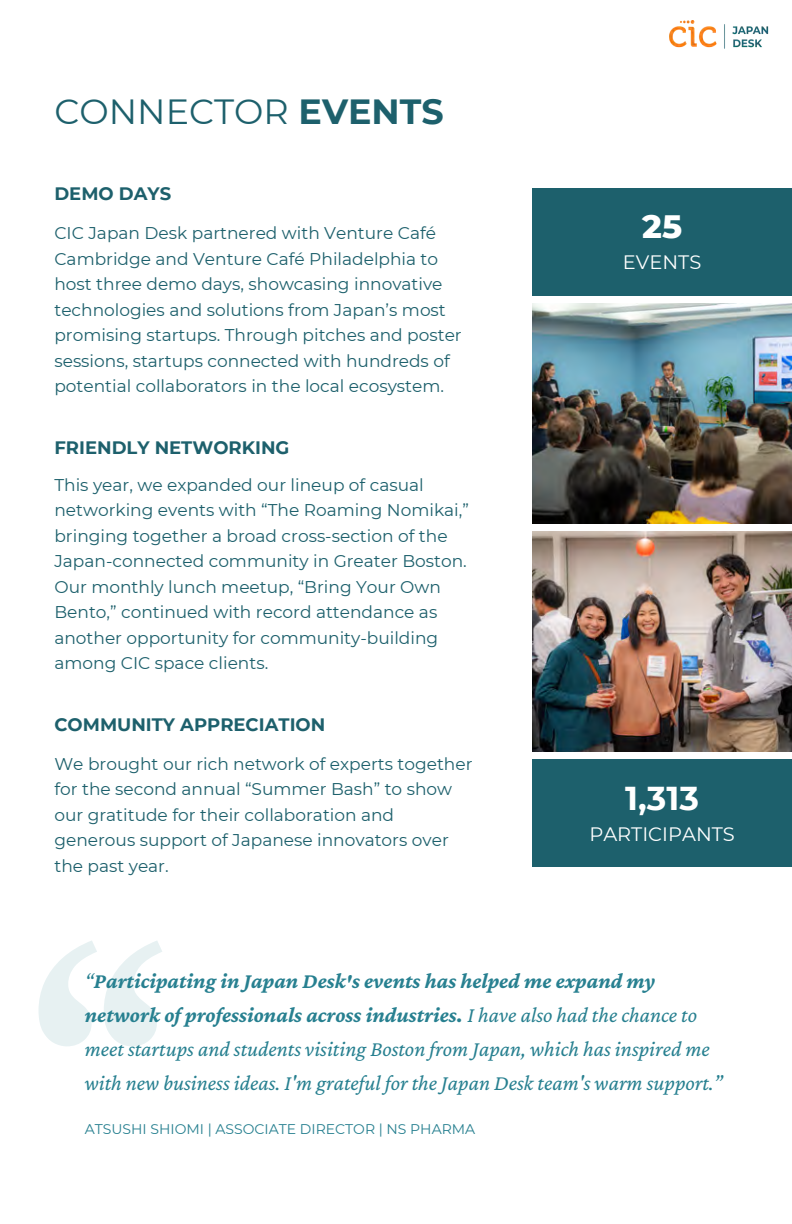
<style>
.page{position:relative;width:792px;height:1224px;background:#fff}
.page>*{position:absolute;margin:0;border:0;box-sizing:border-box;transform-origin:0 0}
.t1{font:700 282px "Crimson Pro";color:#278090}
.t2{font:35px "Montserrat";color:#1d606c}
.t3{font:700 33px "Montserrat";color:#fff}
.t4{font:800 33px "Montserrat";color:#fff}
.t5{font:italic 22px/33.8px "Crimson Pro";color:#278090}
.t6{font:19.4px "Montserrat";color:#fff}
.t7{font:700 18px "Montserrat";color:#1d606c}
.t8{font:17px/25.4px "Montserrat";color:#1d606c}
.t9{font:14px "Montserrat";color:#278090}
.s1{font-weight:700}
</style>
<div class="page">
<div style="left:532px;top:188px;width:260px;height:108px;background:#1d606c"></div>
<img style="left:532px;top:303px;width:260px;height:221px">
<div style="left:532px;top:759px;width:260px;height:108px;background:#1d606c"></div>
<img style="left:532px;top:532px;width:260px;height:219px">
<img style="left:670px;top:21px;width:99px;height:28px">
<h6 class="t2" style="left:54px;top:90px;width:391px">CONNECTOR <span class="s1">EVENTS</span></h6>
<h2 class="t7" style="left:54px;top:183px;width:118px">DEMO DAYS</h2>
<h4 class="t8" style="left:54px;top:220px;width:409px">CIC Japan Desk partnered with Venture Café Cambridge and Venture Café Philadelphia to host three demo days, showcasing innovative technologies and solutions from Japan’s most promising startups. Through pitches and poster sessions, startups connected with hundreds of potential collaborators in the local ecosystem.</h4>
<h5 class="t7" style="left:54px;top:436px;width:237px">FRIENDLY NETWORKING</h5>
<p class="t8" style="left:54px;top:472px;width:416px">This year, we expanded our lineup of casual networking events with “The Roaming Nomikai,” bringing together a broad cross-section of the Japan-connected community in Greater Boston.<br>Our monthly lunch meetup, “Bring Your Own Bento,” continued with record attendance as another opportunity for community-building among CIC space clients.</p>
<h4 class="t7" style="left:54px;top:713px;width:272px">COMMUNITY APPRECIATION</h4>
<h1 class="t8" style="left:54px;top:751px;width:420px">We brought our rich network of experts together for the second annual “Summer Bash” to show our gratitude for their collaboration and generous support of Japanese innovators over the past year.</h1>
<h6 class="t4" style="left:642px;top:206px;width:41px">25</h6>
<h2 class="t6" style="left:623px;top:251px;width:80px">EVENTS</h2>
<h5 class="t3" style="left:625px;top:778px;width:75px">1,313</h5>
<p class="t6" style="left:589px;top:823px;width:147px">PARTICIPANTS</p>
<h1 class="t1" style="left:25px;top:880px;width:148px">“</h1>
<h6 class="t5" style="left:85px;top:964px;width:640px">“<span class="s1">Participating in Japan Desk's events has helped me expand my network of professionals across industries.</span> I have also had the chance to meet startups and students visiting Boston from Japan, which has inspired me with new business ideas. I'm grateful for the Japan Desk team's warm support.”</h6>
<h4 class="t9" style="left:85px;top:1120px;width:392px">ATSUSHI SHIOMI | ASSOCIATE DIRECTOR | NS PHARMA</h4>
</div>
